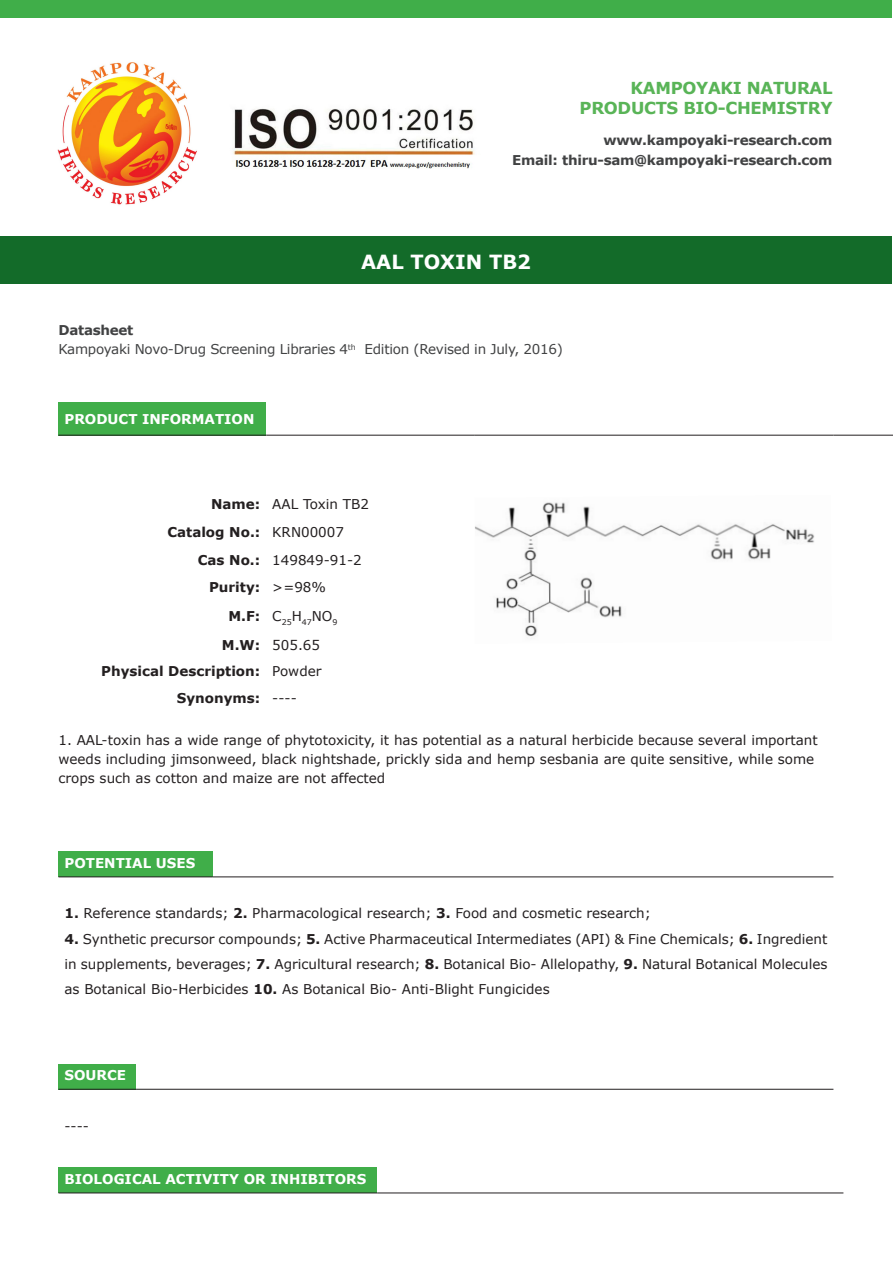
<style>
.page{position:relative;width:893px;height:1263px;background:#fff}
.page>*{position:absolute;margin:0;border:0;box-sizing:border-box;transform-origin:0 0}
.t1{font:700 19.5px "Verdana";color:#fff}
.t2{font:700 16.5px "Verdana";letter-spacing:-.02em;color:#59b457}
.t3{font:13.5px/19.2px "Verdana";color:#231f20}
.t4{font:700 13.5px "Verdana";letter-spacing:-.02em;color:#414243}
.t5{font:700 13.5px "Verdana";color:#fff}
.t6{font:700 13.5px "Verdana";color:#231f20}
.t7{font:13.5px "Verdana";letter-spacing:-.02em;color:#414243}
.t8{font:7.8px "Verdana";color:#231f20}
.s1{font-weight:700}
</style>
<div class="page">
<img style="left:232px;top:108px;width:243px;height:61px">
<img style="left:57px;top:62px;width:140px;height:143px">
<div style="left:0;top:0;width:892px;height:17px;background:#40ae49"></div>
<div style="left:0;top:236px;width:891px;height:47px;background:#136b29"></div>
<div style="left:58px;top:402px;width:208px;height:33px;background:#40ae49"></div>
<hr style="left:58px;top:435px;width:208px;height:1px;background:#231f20">
<hr style="left:266px;top:435px;width:209px;height:1px;background:#231f20">
<hr style="left:475px;top:435px;width:358px;height:1px;background:#231f20">
<hr style="left:833px;top:435px;width:60px;height:1px;background:#231f20">
<img style="left:475px;top:502px;width:340px;height:135px">
<div style="left:58px;top:852px;width:155px;height:25px;background:#40ae49"></div>
<hr style="left:58px;top:877px;width:155px;height:1px;background:#231f20">
<hr style="left:213px;top:877px;width:620px;height:1px;background:#231f20">
<div style="left:58px;top:1064px;width:78px;height:25px;background:#40ae49"></div>
<hr style="left:58px;top:1089px;width:78px;height:1px;background:#231f20">
<hr style="left:136px;top:1089px;width:697px;height:1px;background:#231f20">
<div style="left:58px;top:1168px;width:319px;height:25px;background:#40ae49"></div>
<hr style="left:58px;top:1193px;width:319px;height:1px;background:#231f20">
<hr style="left:377px;top:1193px;width:466px;height:1px;background:#231f20">
<p class="t2" style="left:631px;top:78px;width:203px">KAMPOYAKI NATURAL</p>
<p class="t2" style="left:580px;top:97px;width:254px">PRODUCTS BIO-CHEMISTRY</p>
<p class="t4" style="left:603px;top:132px;width:231px">www.kampoyaki-research.com</p>
<p class="t4" style="left:512px;top:151px;width:322px">Email: thiru-sam@kampoyaki-research.com</p>
<p class="t1" style="left:361px;top:249px;width:171px">AAL TOXIN TB2</p>
<p class="t4" style="left:58px;top:321px;width:76px">Datasheet</p>
<p class="t7" style="left:58px;top:341px;width:506px">Kampoyaki Novo-Drug Screening Libraries 4<sup>th</sup> Edition (Revised in July, 2016)</p>
<p class="t5" style="left:64px;top:410px;width:192px">PRODUCT INFORMATION</p>
<p class="t6" style="left:211px;top:495px;width:51px">Name:</p>
<p class="t3" style="left:272px;top:495px;width:98px">AAL Toxin TB2</p>
<p class="t6" style="left:167px;top:523px;width:94px">Catalog No.:</p>
<p class="t3" style="left:272px;top:523px;width:73px">KRN00007</p>
<p class="t6" style="left:198px;top:551px;width:64px">Cas No.:</p>
<p class="t3" style="left:272px;top:550px;width:91px">149849-91-2</p>
<p class="t6" style="left:209px;top:578px;width:53px">Purity:</p>
<p class="t3" style="left:272px;top:578px;width:55px">&gt;=98%</p>
<p class="t6" style="left:228px;top:607px;width:33px">M.F:</p>
<p class="t8" style="left:272px;top:618px;width:67px"><sup>C</sup>25<sup>H</sup>47<sup>NO</sup>9</p>
<p class="t6" style="left:222px;top:636px;width:40px">M.W:</p>
<p class="t3" style="left:272px;top:635px;width:49px">505.65</p>
<p class="t6" style="left:101px;top:662px;width:161px">Physical Description:</p>
<p class="t3" style="left:272px;top:661px;width:51px">Powder</p>
<p class="t6" style="left:177px;top:689px;width:85px">Synonyms:</p>
<p class="t3" style="left:272px;top:689px;width:26px">----</p>
<p class="t3" style="left:58px;top:731px;width:761px">1. AAL-toxin has a wide range of phytotoxicity, it has potential as a natural herbicide because several important weeds including jimsonweed, black nightshade, prickly sida and hemp sesbania are quite sensitive, while some crops such as cotton and maize are not affected</p>
<p class="t5" style="left:64px;top:854px;width:132px">POTENTIAL USES</p>
<p class="t3" style="left:64px;top:904px;width:588px"><span class="s1">1.</span> Reference standards; <span class="s1">2.</span> Pharmacological research; <span class="s1">3.</span> Food and cosmetic research;</p>
<p class="t3" style="left:64px;top:926px;width:764px;line-height:25.2px;text-align:justify"><span class="s1">4.</span> Synthetic precursor compounds; <span class="s1">5.</span> Active Pharmaceutical Intermediates (API) &amp; Fine Chemicals; <span class="s1">6.</span> Ingredient in supplements, beverages; <span class="s1">7.</span> Agricultural research; <span class="s1">8.</span> Botanical Bio- Allelopathy, <span class="s1">9.</span> Natural Botanical Molecules as Botanical Bio-Herbicides <span class="s1">10.</span> As Botanical Bio- Anti-Blight Fungicides</p>
<p class="t5" style="left:64px;top:1067px;width:63px">SOURCE</p>
<p class="t3" style="left:64px;top:1116px;width:26px">----</p>
<p class="t5" style="left:64px;top:1170px;width:303px">BIOLOGICAL ACTIVITY OR INHIBITORS</p>
</div>
